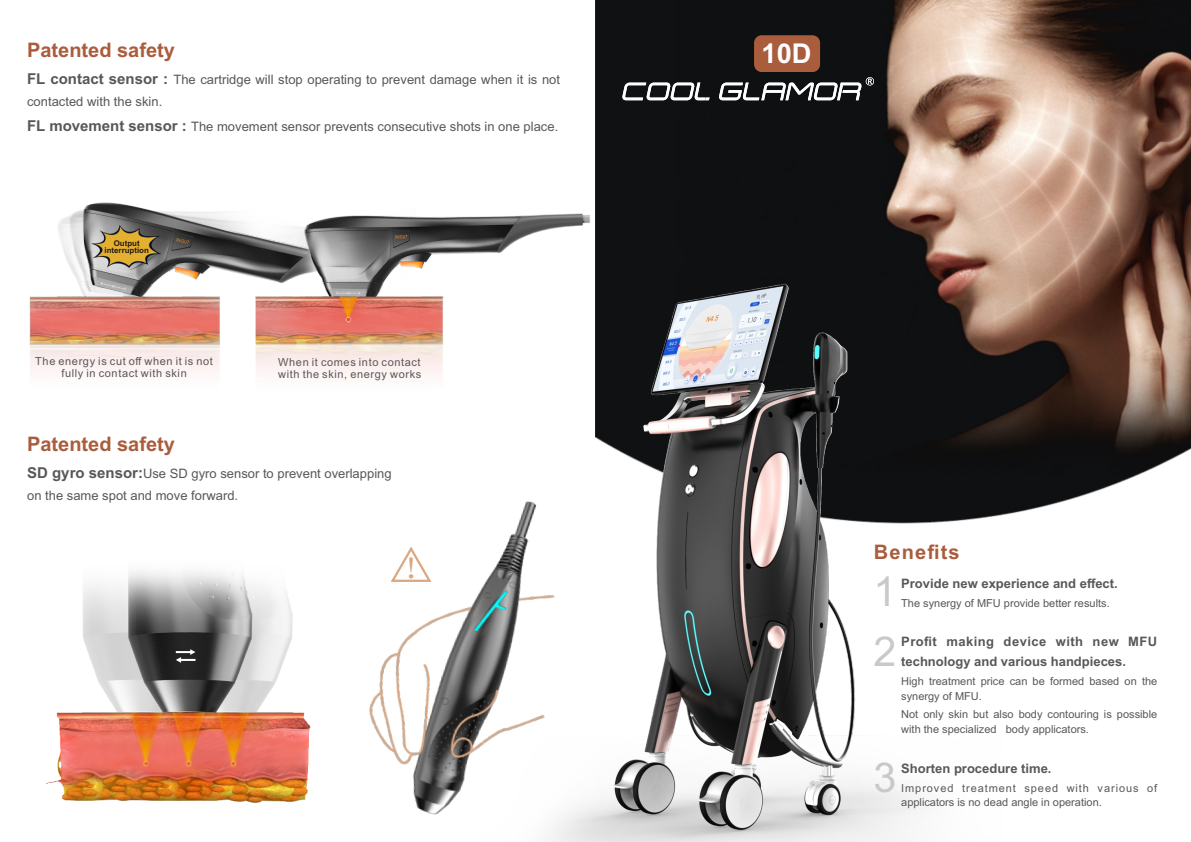
<style>
.page{position:relative;width:1191px;height:842px;background:#fff}
.page>*{position:absolute;margin:0;border:0;box-sizing:border-box;transform-origin:0 0}
.t1{font:41.2px/59.4px "Arial";color:#c9c9ca}
.t2{font:700 27.3px "Arial";color:#fff}
.t3{font:700 20px "Arial";color:#a95d3d}
.t4{font:13px/22.4px "Arial";color:#595857}
.t5{font:700 13px/19.6px "Arial";color:#595857}
.t6{font:11px/14.7px "Arial";color:#595857}
.t7{font:11px/12.3px "Arial";letter-spacing:.055em;color:#595857;text-align:center}
.t8{font:11px/14.7px "Arial";letter-spacing:.085em;color:#595857}
.t9{font:700 7.9px/7.9px "Arial";color:#231916;text-align:center}
.s1{font-weight:700;font-size:15px}
</style>
<div class="page">
<img style="left:29px;top:202px;width:561px;height:178px">
<img style="left:369px;top:546px;width:111px;height:269px">
<img style="left:46px;top:571px;width:265px;height:232px">
<svg style="left:176px;top:649px;width:19px;height:14px"></svg>
<img style="left:595px;top:0;width:596px;height:516px">
<img style="left:480px;top:279px;width:521px;height:563px">
<div style="left:754px;top:35px;width:66px;height:37px;background:#a95d3d;border-radius:8px"></div>
<svg style="left:719px;top:77px;width:155px;height:23px"></svg>
<svg style="left:622px;top:83px;width:87px;height:17px"></svg>
<svg style="left:391px;top:547px;width:40px;height:35px"></svg>
<h3 class="t3" style="left:27px;top:42px;width:149px">Patented safety</h3>
<p class="t4" style="left:27px;top:69px;width:534px"><span class="s1">FL contact sensor :</span> The cartridge will stop operating to prevent damage when it is not contacted with the skin.</p>
<p class="t4" style="left:27px;top:116px;width:532px"><span class="s1">FL movement sensor :</span> The movement sensor prevents consecutive shots in one place.</p>
<p class="t9" style="left:105px;top:240px;width:46px">Output interruption</p>
<p class="t7" style="left:35px;top:356px;width:179px">The energy is cut off when it is not fully in contact with skin</p>
<p class="t7" style="left:278px;top:357px;width:145px;text-align:left">When it comes into contact with the skin, energy works</p>
<h3 class="t3" style="left:27px;top:436px;width:149px">Patented safety</h3>
<p class="t4" style="left:27px;top:463px;width:366px"><span class="s1">SD gyro sensor:</span>Use SD gyro sensor to prevent overlapping on the same spot and move forward.</p>
<h2 class="t2" style="left:761px;top:43px;width:52px">10D</h2>
<h3 class="t3" style="left:874px;top:544px;width:87px">Benefits</h3>
<h1 class="t1" style="left:873px;top:566px;width:24px">1<br>2</h1>
<p class="t5" style="left:901px;top:575px;width:218px">Provide new experience and effect.</p>
<p class="t6" style="left:901px;top:597px;width:210px">The synergy of MFU provide better results.</p>
<p class="t5" style="left:901px;top:633px;width:257px">Profit making device with new MFU technology and various handpieces.</p>
<p class="t6" style="left:901px;top:675px;width:257px">High treatment price can be formed based on the synergy of MFU.</p>
<p class="t6" style="left:901px;top:708px;width:257px">Not only skin but also body contouring is possible with the specialized body applicators.</p>
<p class="t5" style="left:901px;top:759px;width:152px">Shorten procedure time.</p>
<p class="t8" style="left:901px;top:781px;width:257px">Improved treatment speed with various of applicators is no dead angle in operation.</p>
<h1 class="t1" style="left:873px;top:752px;width:24px">3</h1>
</div>
